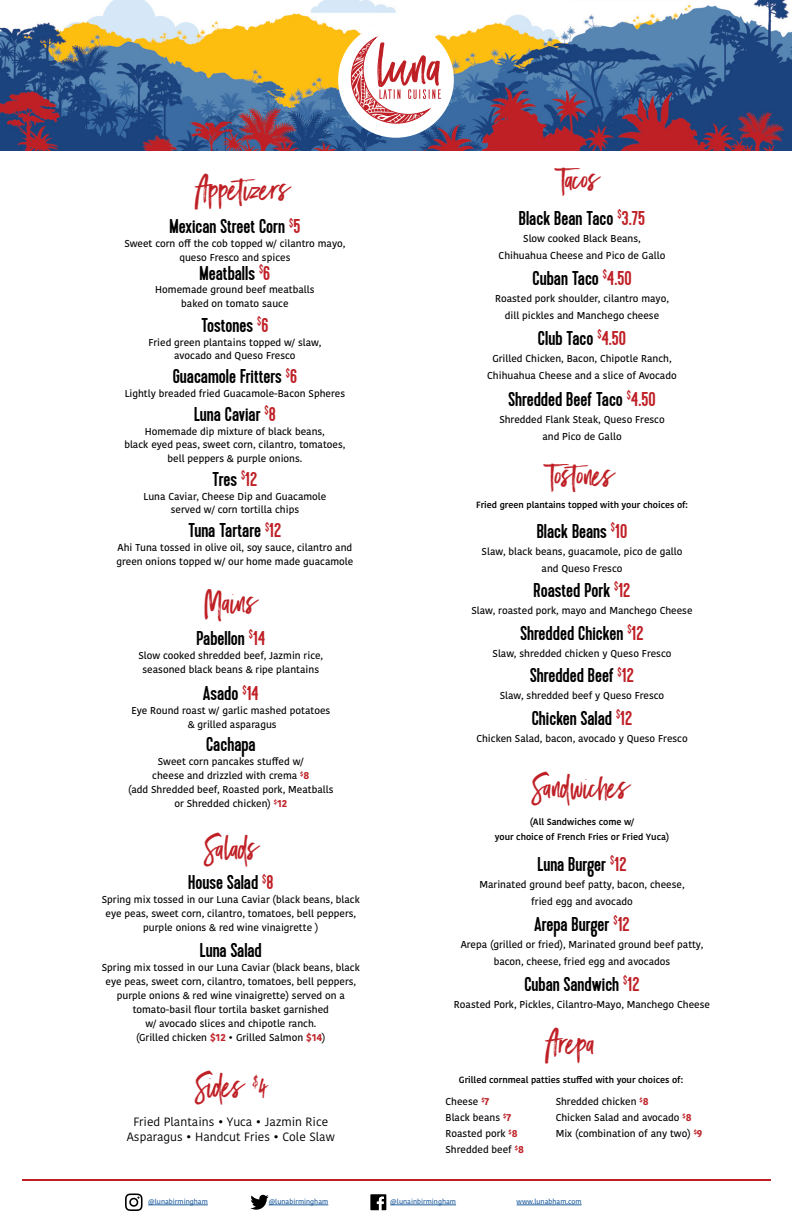
<style>
.page{position:relative;width:792px;height:1224px;background:#fff}
.page>*{position:absolute;margin:0;border:0;box-sizing:border-box;transform-origin:0 0}
.t1{font:30px "Black Diamond";color:#bf2026}
.t2{font:20px "Kapra";color:#000}
.t3{font:13.4px "Black Diamond";color:#bf2026}
.t4{font:12px/14.4px "Kohinoor Bangla";color:#000;text-align:center}
.t5{font:500 10px/14px "Kohinoor Bangla";color:#000;text-align:center}
.t6{font:600 9px "Kohinoor Bangla";color:#000}
.t7{font:600 9px/15px "Kohinoor Bangla";color:#000101;text-align:center}
.t8{font:500 7px "Kohinoor Bangla";color:#215e9e}
.s1{color:#bf2026}
.s2{font-weight:700;color:#bf2026}
.s3{font-size:23px}
</style>
<div class="page">
<img style="left:0;top:0;width:792px;height:150px">
<div style="left:338px;top:22px;width:116px;height:116px;background:#fff;border-radius:50%"></div>
<svg style="left:351px;top:36px;width:90px;height:88px"></svg>
<svg style="left:125px;top:1193px;width:18px;height:18px"></svg>
<hr style="left:148px;top:1205px;width:60px;height:1px;background:#215e9e">
<svg style="left:370px;top:1194px;width:16px;height:16px"></svg>
<hr style="left:390px;top:1205px;width:66px;height:1px;background:#215e9e">
<svg style="left:250px;top:1195px;width:19px;height:15px"></svg>
<hr style="left:269px;top:1205px;width:59px;height:1px;background:#215e9e">
<hr style="left:517px;top:1205px;width:65px;height:1px;background:#215e9e">
<hr style="left:22px;top:1179px;width:748px;height:1px;background:#bf2026">
<h1 class="t1" style="left:196px;top:171px;width:96px">Appetizers</h1>
<h2 class="t2" style="left:169px;top:215px;width:132px">Mexican Street Corn <sup>$</sup><span class="s1">5</span></h2>
<p class="t5" style="left:125px;top:237px;width:222px;line-height:13.7px">Sweet corn off the cob topped w/ cilantro mayo, queso Fresco and spices</p>
<h2 class="t2" style="left:200px;top:261px;width:72px">Meatballs <sup>$</sup><span class="s1">6</span></h2>
<p class="t5" style="left:155px;top:283px;width:161px;line-height:13.7px">Homemade ground beef meatballs baked on tomato sauce</p>
<h2 class="t2" style="left:201px;top:314px;width:69px">Tostones <sup>$</sup><span class="s1">6</span></h2>
<p class="t5" style="left:148px;top:335px;width:174px;line-height:13.7px">Fried green plantains topped w/ slaw, avocado and Queso Fresco</p>
<h2 class="t2" style="left:173px;top:365px;width:126px">Guacamole Fritters <sup>$</sup><span class="s1">6</span></h2>
<p class="t5" style="left:125px;top:386px;width:222px">Lightly breaded fried Guacamole-Bacon Spheres</p>
<h2 class="t2" style="left:194px;top:403px;width:83px">Luna Caviar <sup>$</sup><span class="s1">8</span></h2>
<p class="t5" style="left:124px;top:424px;width:223px;line-height:13.7px">Homemade dip mixture of black beans,<br>black eyed peas, sweet corn, cilantro, tomatoes, bell peppers &amp; purple onions.</p>
<h2 class="t2" style="left:213px;top:468px;width:46px">Tres <sup>$</sup><span class="s1">12</span></h2>
<p class="t5" style="left:144px;top:489px;width:184px;line-height:13.7px">Luna Caviar, Cheese Dip and Guacamole served w/ corn tortilla chips</p>
<h2 class="t2" style="left:189px;top:519px;width:94px">Tuna Tartare <sup>$</sup><span class="s1">12</span></h2>
<p class="t5" style="left:116px;top:541px;width:238px;text-align:left">Ahi Tuna tossed in olive oil, soy sauce, cilantro and green onions topped w/ our home made guacamole</p>
<h1 class="t1" style="left:204px;top:583px;width:55px">Mains</h1>
<h2 class="t2" style="left:196px;top:626px;width:70px">Pabellon <sup>$</sup><span class="s1">14</span></h2>
<p class="t5" style="left:138px;top:648px;width:186px">Slow cooked shredded beef, Jazmin rice, seasoned black beans &amp; ripe plantains</p>
<h2 class="t2" style="left:203px;top:682px;width:57px">Asado <sup>$</sup><span class="s1">14</span></h2>
<p class="t5" style="left:131px;top:704px;width:200px">Eye Round roast w/ garlic mashed potatoes &amp; grilled asparagus</p>
<h2 class="t2" style="left:206px;top:733px;width:51px">Cachapa</h2>
<p class="t5" style="left:128px;top:755px;width:207px">Sweet corn pancakes stuffed w/<br>cheese and drizzled with crema <sup>$</sup><span class="s2">8<br></span>(add Shredded beef, Roasted pork, Meatballs or Shredded chicken) <sup>$</sup><span class="s2">12</span></p>
<h1 class="t1" style="left:203px;top:829px;width:58px">Salads</h1>
<h2 class="t2" style="left:188px;top:871px;width:87px">House Salad <sup>$</sup><span class="s1">8</span></h2>
<p class="t5" style="left:102px;top:892px;width:260px">Spring mix tossed in our Luna Caviar (black beans, black eye peas, sweet corn, cilantro, tomatoes, bell peppers, purple onions &amp; red wine vinaigrette )</p>
<h2 class="t2" style="left:200px;top:938px;width:63px">Luna Salad</h2>
<p class="t5" style="left:102px;top:960px;width:260px">Spring mix tossed in our Luna Caviar (black beans, black eye peas, sweet corn, cilantro, tomatoes, bell peppers, purple onions &amp; red wine vinaigrette) served on a tomato-basil flour tortila basket garnished<br>w/ avocado slices and chipotle ranch.<br>(Grilled chicken <span class="s2">$12</span> • Grilled Salmon <span class="s2">$14</span>)</p>
<h1 class="t1" style="left:193px;top:1067px;width:52px">Sides</h1>
<h3 class="t3" style="left:253px;top:1072px;width:17px">$<span class="s3">4</span></h3>
<p class="t4" style="left:127px;top:1115px;width:209px">Fried Plantains • Yuca • Jazmin Rice<br>Asparagus • Handcut Fries • Cole Slaw</p>
<h1 class="t1" style="left:560px;top:161px;width:41px">Tacos</h1>
<h2 class="t2" style="left:519px;top:206px;width:128px">Black Bean Taco <sup>$</sup><span class="s1">3.75</span></h2>
<p class="t5" style="left:499px;top:229px;width:168px;line-height:17px">Slow cooked Black Beans,<br>Chihuahua Cheese and Pico de Gallo</p>
<h2 class="t2" style="left:533px;top:266px;width:101px">Cuban Taco <sup>$</sup><span class="s1">4.50</span></h2>
<p class="t5" style="left:495px;top:289px;width:175px;line-height:17px">Roasted pork shoulder, cilantro mayo, dill pickles and Manchego cheese</p>
<h2 class="t2" style="left:538px;top:326px;width:90px">Club Taco <sup>$</sup><span class="s1">4.50</span></h2>
<p class="t5" style="left:487px;top:349px;width:191px;line-height:17px">Grilled Chicken, Bacon, Chipotle Ranch,<br>Chihuahua Cheese and a slice of Avocado</p>
<h2 class="t2" style="left:509px;top:387px;width:149px">Shredded Beef Taco <sup>$</sup><span class="s1">4.50</span></h2>
<p class="t5" style="left:499px;top:410px;width:167px;line-height:17px">Shredded Flank Steak, Queso Fresco and Pico de Gallo</p>
<h1 class="t1" style="left:549px;top:456px;width:67px">Tostones</h1>
<p class="t6" style="left:476px;top:497px;width:214px">Fried green plantains topped with your choices of:</p>
<h2 class="t2" style="left:537px;top:519px;width:92px">Black Beans <sup>$</sup><span class="s1">10</span></h2>
<p class="t5" style="left:482px;top:542px;width:202px;line-height:17px">Slaw, black beans, guacamole, pico de gallo and Queso Fresco</p>
<h2 class="t2" style="left:534px;top:579px;width:98px">Roasted Pork <sup>$</sup><span class="s1">12</span></h2>
<p class="t5" style="left:471px;top:603px;width:223px">Slaw, roasted pork, mayo and Manchego Cheese</p>
<h2 class="t2" style="left:520px;top:621px;width:125px">Shredded Chicken <sup>$</sup><span class="s1">12</span></h2>
<p class="t5" style="left:493px;top:646px;width:180px">Slaw, shredded chicken y Queso Fresco</p>
<h2 class="t2" style="left:530px;top:664px;width:105px">Shredded Beef <sup>$</sup><span class="s1">12</span></h2>
<p class="t5" style="left:500px;top:688px;width:166px">Slaw, shredded beef y Queso Fresco</p>
<h2 class="t2" style="left:532px;top:706px;width:102px">Chicken Salad <sup>$</sup><span class="s1">12</span></h2>
<p class="t5" style="left:476px;top:731px;width:213px">Chicken Salad, bacon, avocado y Queso Fresco</p>
<h1 class="t1" style="left:530px;top:768px;width:101px">Sandwiches</h1>
<p class="t7" style="left:495px;top:814px;width:176px">(All Sandwiches come w/<br>your choice of French Fries or Fried Yuca)</p>
<h2 class="t2" style="left:538px;top:852px;width:91px">Luna Burger <sup>$</sup><span class="s1">12</span></h2>
<p class="t5" style="left:479px;top:876px;width:207px;line-height:17px">Marinated ground beef patty, bacon, cheese, fried egg and avocado</p>
<h2 class="t2" style="left:534px;top:912px;width:97px">Arepa Burger <sup>$</sup><span class="s1">12</span></h2>
<p class="t5" style="left:461px;top:936px;width:244px;line-height:17px">Arepa (grilled or fried), Marinated ground beef patty, bacon, cheese, fried egg and avocados</p>
<h2 class="t2" style="left:524px;top:972px;width:117px">Cuban Sandwich <sup>$</sup><span class="s1">12</span></h2>
<p class="t5" style="left:454px;top:997px;width:258px">Roasted Pork, Pickles, Cilantro-Mayo, Manchego Cheese</p>
<h1 class="t1" style="left:546px;top:1024px;width:51px">Arepa</h1>
<p class="t6" style="left:459px;top:1072px;width:226px">Grilled cornmeal patties stuffed with your choices of:</p>
<p class="t5" style="left:446px;top:1094px;width:80px;line-height:16px;text-align:left">Cheese <sup>$</sup><span class="s2">7<br></span>Black beans <sup>$</sup><span class="s2">7<br></span>Roasted pork <sup>$</sup><span class="s2">8<br></span>Shredded beef <sup>$</sup><span class="s2">8</span></p>
<p class="t5" style="left:556px;top:1094px;width:148px;line-height:16px;text-align:left">Shredded chicken <sup>$</sup><span class="s2">8<br></span>Chicken Salad and avocado <sup>$</sup><span class="s2">8<br></span>Mix (combination of any two) <sup>$</sup><span class="s2">9</span></p>
<p class="t8" style="left:148px;top:1196px;width:61px">@lunabirmingham</p>
<p class="t8" style="left:269px;top:1196px;width:61px">@lunabirmingham</p>
<p class="t8" style="left:390px;top:1196px;width:67px">@lunainbirmingham</p>
<p class="t8" style="left:517px;top:1196px;width:67px">www.lunabham.com</p>
</div>
